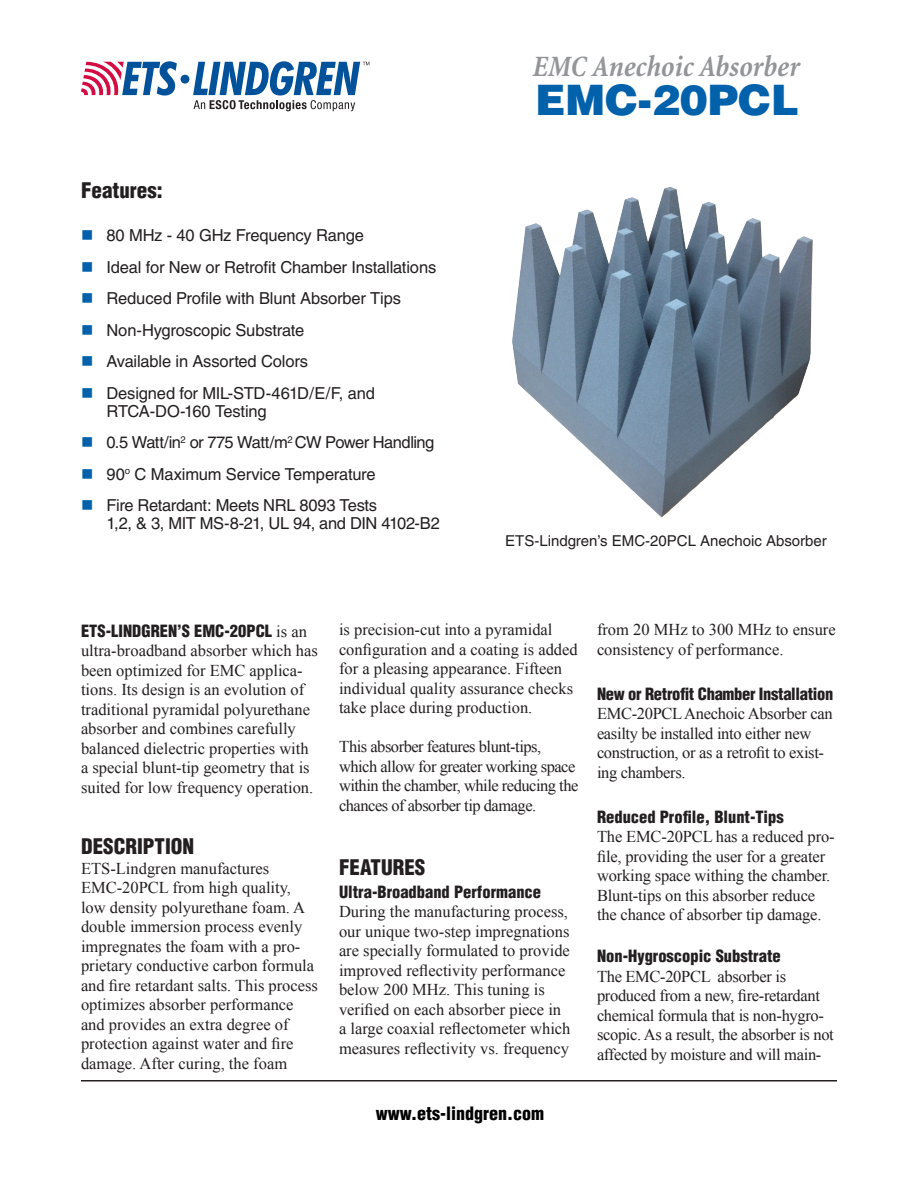
<style>
.page{position:relative;width:918px;height:1188px;background:#fff}
.page>*{position:absolute;margin:0;border:0;box-sizing:border-box;transform-origin:0 0}
.Body_text{font:900 42px "Helvetica";color:#0161ab}
.t1{font:italic 700 condensed 30px "Minion";letter-spacing:-.005em;color:#939598}
.Body_text-2{font:900 condensed 21px "Helvetica";color:#231f20}
.Subhead_2{font:900 condensed 21px "Helvetica";color:#231f20}
.t2{font:900 condensed 18px "Helvetica";color:#000}
.Body_text-3{font:16.5px/19.5px "Times New Roman";color:#231f20}
.bullets{font:16.5px/18px "Helvetica";letter-spacing:-.01em;color:#231f20}
.Body_text-4{font:16.5px/19.5px "Times New Roman";letter-spacing:-.02em;color:#231f20}
.Body_text-5{font:16.5px/19.5px "Times New Roman";letter-spacing:-.03em;color:#231f20}
.Body_text-6{font:900 condensed 16.5px "Helvetica";color:#231f20}
.bullets-2{font:16.5px "Helvetica";letter-spacing:-.035em;color:#231f20}
.Body_text-7{font:900 condensed 16.5px "Helvetica";letter-spacing:-.02em;color:#231f20}
.t3{font:15px "Helvetica";color:#231f20}
.s1{color:#0161ab}
.s2{font-family:"Helvetica";font-weight:900;font-stretch:condensed}
</style>
<div class="page">
<hr style="left:81px;top:1080px;width:756px;height:2px;background:#231f20">
<svg style="left:193px;top:61px;width:176px;height:50px"></svg>
<div style="left:181px;top:75px;width:8px;height:9px;background:#01529a;border-radius:50%"></div>
<svg style="left:81px;top:61px;width:96px;height:35px"></svg>
<img style="left:512px;top:187px;width:301px;height:331px">
<p class="t1" style="left:532px;top:51px;width:269px">EMC Anechoic Absorber</p>
<p class="Subhead_2" style="left:81px;top:177px;width:83px">Features:</p>
<p class="bullets" style="left:81px;top:226px;width:285px"><span class="s1">■</span> 80 MHz - 40 GHz Frequency Range</p>
<p class="bullets" style="left:81px;top:258px;width:357px"><span class="s1">■</span> Ideal for New or Retrofit Chamber Installations</p>
<p class="bullets" style="left:81px;top:289px;width:321px"><span class="s1">■</span> Reduced Profile with Blunt Absorber Tips</p>
<p class="bullets" style="left:81px;top:321px;width:225px"><span class="s1">■</span> Non-Hygroscopic Substrate</p>
<p class="bullets" style="left:81px;top:352px;width:229px"><span class="s1">■</span> Available in Assorted Colors</p>
<p class="bullets" style="left:106px;top:384px;width:270px;text-indent:-25px"><span class="s1">■</span> Designed for MIL-STD-461D/E/F, and<br>RTCA-DO-160 Testing</p>
<p class="bullets-2" style="left:81px;top:433px;width:355px"><span class="s1">■</span> 0.5 Watt/in<sup>2</sup> or 775 Watt/m<sup>2</sup> CW Power Handling</p>
<p class="bullets" style="left:81px;top:465px;width:296px"><span class="s1">■</span> 90<sup>o</sup> C Maximum Service Temperature</p>
<p class="bullets" style="left:106px;top:496px;width:335px;text-indent:-25px"><span class="s1">■</span> Fire Retardant: Meets NRL 8093 Tests<br>1,2, &amp; 3, MIT MS-8-21, UL 94, and DIN 4102-B2</p>
<p class="Body_text" style="left:535px;top:73px;width:265px">EMC-20PCL</p>
<p class="t3" style="left:505px;top:532px;width:323px">ETS-Lindgren’s EMC-20PCL Anechoic Absorber</p>
<p class="Body_text-3" style="left:81px;top:621px;width:238px"><span class="s2">ETS-LINDGREN’S EMC-20PCL</span> is an ultra-broadband absorber which has been optimized for EMC applica&shy;tions. Its design is an evolution of traditional pyramidal polyurethane absorber and combines carefully balanced dielectric properties with a special blunt-tip geometry that is suited for low frequency operation.</p>
<p class="Body_text-2" style="left:81px;top:833px;width:115px">DESCRIPTION</p>
<p class="Body_text-3" style="left:81px;top:858px;width:190px">ETS-Lindgren manufactures</p>
<p class="Body_text-3" style="left:81px;top:878px;width:239px">EMC-20PCL from high quality, low density polyurethane foam. A double immersion process evenly impregnates the foam with a pro&shy;prietary conductive carbon formula and fire retardant salts. This process optimizes absorber performance and provides an extra degree of protection against water and fire damage. After curing, the foam</p>
<p class="Body_text-3" style="left:339px;top:620px;width:240px">is precision-cut into a pyramidal configuration and a coating is added for a pleasing appearance. Fifteen individual quality assurance checks take place during production.</p>
<p class="Body_text-5" style="left:339px;top:737px;width:241px">This absorber features blunt-tips, which allow for greater working space within the chamber, while reducing the chances of absorber tip damage.</p>
<p class="Body_text-2" style="left:339px;top:854px;width:88px">FEATURES</p>
<p class="Body_text-6" style="left:339px;top:881px;width:204px">Ultra-Broadband Performance</p>
<p class="Body_text-3" style="left:339px;top:902px;width:233px">During the manufacturing process, our unique two-step impregnations are specially formulated to provide improved reflectivity performance below 200 MHz. This tuning is verified on each absorber piece in a large coaxial reflectometer which measures reflectivity vs. frequency</p>
<p class="t2" style="left:376px;top:1102px;width:170px">www.ets-lindgren.com</p>
<p class="Body_text-3" style="left:597px;top:620px;width:240px">from 20 MHz to 300 MHz to ensure consistency of performance.</p>
<p class="Body_text-7" style="left:597px;top:683px;width:238px">New or Retrofit Chamber Installation</p>
<p class="Body_text-4" style="left:597px;top:704px;width:237px">EMC-20PCL Anechoic Absorber can easilty be installed into either new construction, or as a retrofit to exist&shy;ing chambers.</p>
<p class="Body_text-6" style="left:597px;top:806px;width:188px">Reduced Profile, Blunt-Tips</p>
<p class="Body_text-3" style="left:597px;top:827px;width:239px">The EMC-20PCL has a reduced pro&shy;file, providing the user for a greater working space withing the chamber.<br>Blunt-tips on this absorber reduce the chance of absorber tip damage.</p>
<p class="Body_text-6" style="left:597px;top:946px;width:185px">Non-Hygroscopic Substrate</p>
<p class="Body_text-4" style="left:597px;top:966px;width:238px">The EMC-20PCL absorber is produced from a new, fire-retardant chemical formula that is non-hygro&shy;scopic. As a result, the absorber is not affected by moisture and will main-</p>
</div>
